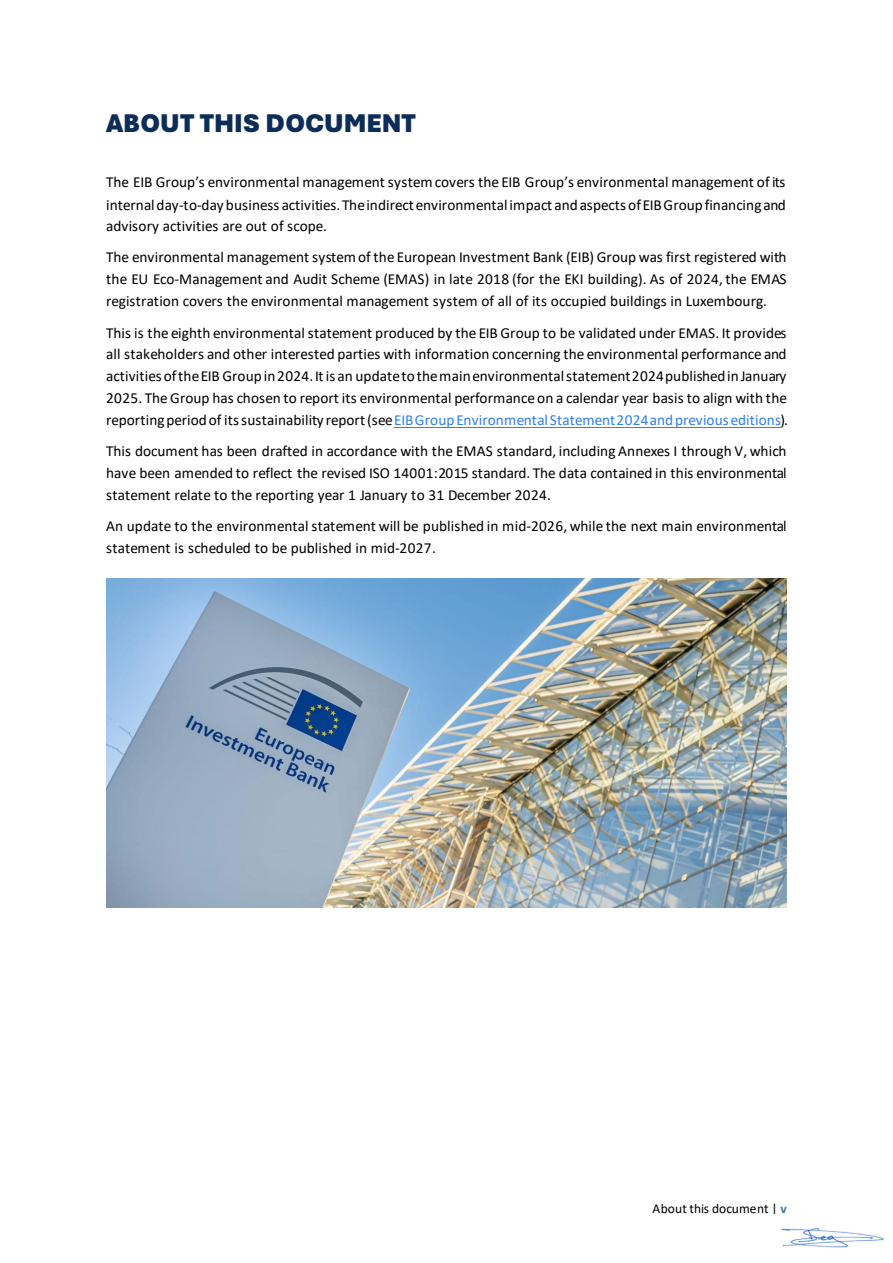
<style>
.page{position:relative;width:893px;height:1263px;background:#fff}
.page>*{position:absolute;margin:0;border:0;box-sizing:border-box;transform-origin:0 0}
.t1{font:900 27px "Aptos";color:#0d2d59}
.t2{font:15.3px/22px "Calibri";letter-spacing:.005em;color:#000;text-align:justify}
.t3{font:13.5px "Calibri";letter-spacing:.01em;color:#000}
.s1{color:#2f80ed}
.s2{font-weight:700;color:#297bb1}
</style>
<div class="page">
<hr style="left:394px;top:427px;width:386px;height:1px;background:#2f80ed">
<img style="left:106px;top:579px;width:681px;height:329px">
<img style="left:781px;top:1227px;width:103px;height:21px">
<h1 class="t1" style="left:106px;top:105px;width:311px">ABOUT THIS DOCUMENT</h1>
<p class="t2" style="left:106px;top:171px;width:681px">The EIB Group’s environmental management system covers the EIB Group’s environmental management of its internal day-to-day business activities. The indirect environmental impact and aspects of EIB Group financing and advisory activities are out of scope.</p>
<p class="t2" style="left:106px;top:245px;width:682px">The environmental management system of the European Investment Bank (EIB) Group was first registered with the EU Eco-Management and Audit Scheme (EMAS) in late 2018 (for the EKI building). As of 2024, the EMAS registration covers the environmental management system of all of its occupied buildings in Luxembourg.</p>
<p class="t2" style="left:106px;top:321px;width:683px">This is the eighth environmental statement produced by the EIB Group to be validated under EMAS. It provides all stakeholders and other interested parties with information concerning the environmental performance and activities of the EIB Group in 2024. It is an update to the main environmental statement 2024 published in January 2025. The Group has chosen to report its environmental performance on a calendar year basis to align with the reporting period of its sustainability report(see<span class="s1">EIB Group Environmental Statement 2024 and previous editions</span>).</p>
<p class="t2" style="left:106px;top:440px;width:682px;line-height:21.6px">This document has been drafted in accordance with the EMAS standard, including Annexes I through V, which have been amended to reflect the revised ISO 14001:2015 standard. The data contained in this environmental statement relate to the reporting year 1 January to 31 December 2024.</p>
<p class="t2" style="left:106px;top:515px;width:682px;line-height:21.6px">An update to the environmental statement will be published in mid-2026, while the next main environmental statement is scheduled to be published in mid-2027.</p>
<p class="t3" style="left:652px;top:1199px;width:136px">About this document | <span class="s2">v</span></p>
</div>
